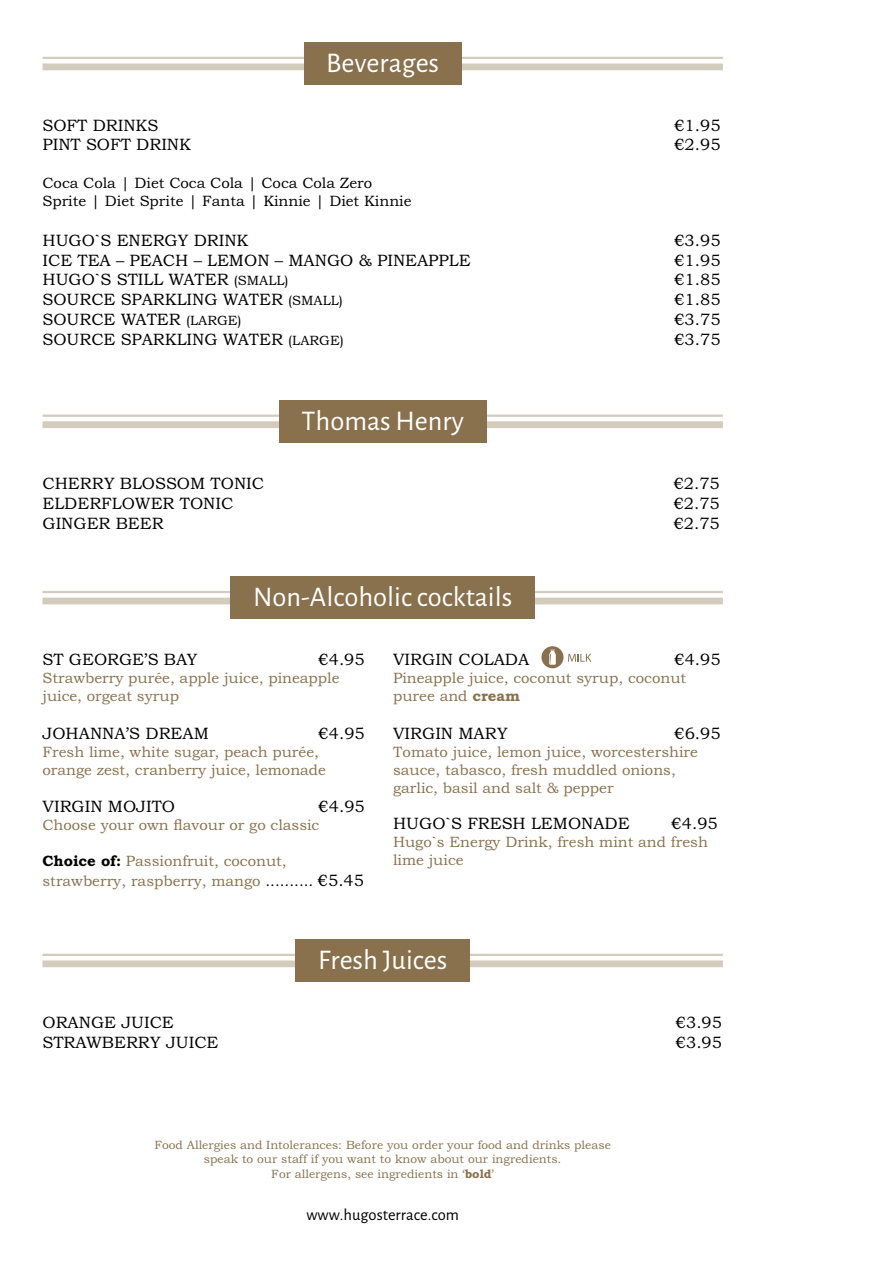
<style>
.page{position:relative;width:893px;height:1263px;background:#fff}
.page>*{position:absolute;margin:0;border:0;box-sizing:border-box;transform-origin:0 0}
.t1{font:28.5px "Alegreya Sans";color:#fff}
.t2{font:16.5px "Bookman Old Style Std";color:#000}
.t3{font:16.5px "Alegreya Sans";color:#000}
.t4{font:15px/18px "Bookman Old Style Std";color:#88714c}
.t5{font:15px/18px "Bookman Old Style Std";color:#000}
.t6{font:12px/14.4px "Bookman Old Style Std";color:#88714c;text-align:center}
.s1{font-size:13.5px}
.s2{font-weight:700;color:#000}
.s3{color:#000}
.s4{font-size:16.5px;color:#000}
.s5{font-weight:700}
</style>
<div class="page">
<hr style="left:43px;top:57px;width:680px;height:2px;background:#d3ccbd">
<div style="left:43px;top:64px;width:680px;height:6px;background:#d3ccbd"></div>
<hr style="left:43px;top:591px;width:680px;height:2px;background:#d3ccbd">
<div style="left:43px;top:598px;width:680px;height:6px;background:#d3ccbd"></div>
<hr style="left:43px;top:954px;width:680px;height:2px;background:#d3ccbd">
<div style="left:43px;top:960px;width:680px;height:7px;background:#d3ccbd"></div>
<hr style="left:43px;top:415px;width:680px;height:2px;background:#d3ccbd">
<div style="left:43px;top:421px;width:680px;height:7px;background:#d3ccbd"></div>
<div style="left:304px;top:43px;width:158px;height:42px;background:#88714c"></div>
<div style="left:231px;top:577px;width:304px;height:42px;background:#88714c"></div>
<div style="left:296px;top:939px;width:174px;height:42px;background:#88714c"></div>
<div style="left:279px;top:400px;width:207px;height:42px;background:#88714c"></div>
<svg style="left:541px;top:646px;width:50px;height:22px"></svg>
<h1 class="t1" style="left:326px;top:43px;width:114px">Beverages</h1>
<p class="t2" style="left:43px;top:116px;width:117px">SOFT DRINKS</p>
<p class="t2" style="left:675px;top:116px;width:47px">€1.95</p>
<p class="t2" style="left:43px;top:135px;width:150px">PINT SOFT DRINK</p>
<p class="t2" style="left:675px;top:135px;width:47px">€2.95</p>
<p class="t5" style="left:43px;top:174px;width:370px">Coca Cola | Diet Coca Cola | Coca Cola Zero<br>Sprite | Diet Sprite | Fanta | Kinnie | Diet Kinnie</p>
<p class="t2" style="left:43px;top:231px;width:207px">HUGO`S ENERGY DRINK</p>
<p class="t2" style="left:675px;top:231px;width:47px">€3.95</p>
<p class="t2" style="left:43px;top:251px;width:430px">ICE TEA – PEACH – LEMON – MANGO &amp; PINEAPPLE</p>
<p class="t2" style="left:675px;top:251px;width:47px">€1.95</p>
<p class="t2" style="left:43px;top:270px;width:248px">HUGO`S STILL WATER <span class="s1">(SMALL)</span></p>
<p class="t2" style="left:675px;top:270px;width:47px">€1.85</p>
<p class="t2" style="left:43px;top:290px;width:302px">SOURCE SPARKLING WATER <span class="s1">(SMALL)</span></p>
<p class="t2" style="left:675px;top:290px;width:47px">€1.85</p>
<p class="t2" style="left:43px;top:310px;width:201px">SOURCE WATER <span class="s1">(LARGE)</span></p>
<p class="t2" style="left:675px;top:310px;width:47px">€3.75</p>
<p class="t2" style="left:43px;top:330px;width:303px">SOURCE SPARKLING WATER <span class="s1">(LARGE)</span></p>
<p class="t2" style="left:675px;top:330px;width:47px">€3.75</p>
<h1 class="t1" style="left:302px;top:401px;width:164px">Thomas Henry</h1>
<p class="t2" style="left:43px;top:474px;width:223px">CHERRY BLOSSOM TONIC</p>
<p class="t2" style="left:674px;top:474px;width:47px">€2.75</p>
<p class="t2" style="left:43px;top:494px;width:192px">ELDERFLOWER TONIC</p>
<p class="t2" style="left:674px;top:494px;width:47px">€2.75</p>
<p class="t2" style="left:43px;top:514px;width:123px">GINGER BEER</p>
<p class="t2" style="left:674px;top:514px;width:47px">€2.75</p>
<h1 class="t1" style="left:253px;top:578px;width:261px">Non-Alcoholic cocktails</h1>
<p class="t2" style="left:43px;top:650px;width:156px">ST GEORGE’S BAY</p>
<p class="t2" style="left:319px;top:650px;width:47px">€4.95</p>
<p class="t4" style="left:43px;top:669px;width:299px">Strawberry purée, apple juice, pineapple juice, orgeat syrup</p>
<p class="t2" style="left:43px;top:723px;width:168px">JOHANNA’S DREAM</p>
<p class="t2" style="left:319px;top:723px;width:47px">€4.95</p>
<p class="t4" style="left:43px;top:742px;width:285px">Fresh lime, white sugar, peach purée, orange zest, cranberry juice, lemonade</p>
<p class="t2" style="left:43px;top:797px;width:134px">VIRGIN MOJITO</p>
<p class="t2" style="left:319px;top:797px;width:47px">€4.95</p>
<p class="t4" style="left:43px;top:816px;width:278px">Choose your own flavour or go classic</p>
<p class="t4" style="left:43px;top:851px;width:323px;line-height:19.8px"><span class="s2">Choice of:</span> Passionfruit, coconut, strawberry, raspberry, mango <span class="s3">..........</span> <span class="s4">€5.45</span></p>
<p class="t2" style="left:393px;top:650px;width:138px">VIRGIN COLADA</p>
<p class="t2" style="left:675px;top:650px;width:47px">€4.95</p>
<p class="t4" style="left:393px;top:669px;width:295px">Pineapple juice, coconut syrup, coconut puree and <span class="s5">cream</span></p>
<p class="t2" style="left:393px;top:723px;width:116px">VIRGIN MARY</p>
<p class="t2" style="left:675px;top:723px;width:47px">€6.95</p>
<p class="t4" style="left:393px;top:742px;width:306px">Tomato juice, lemon juice, worcestershire sauce, tabasco, fresh muddled onions, garlic, basil and salt &amp; pepper</p>
<p class="t2" style="left:393px;top:813px;width:238px">HUGO`S FRESH LEMONADE</p>
<p class="t2" style="left:672px;top:813px;width:47px">€4.95</p>
<p class="t4" style="left:393px;top:832px;width:316px">Hugo`s Energy Drink, fresh mint and fresh lime juice</p>
<h1 class="t1" style="left:318px;top:940px;width:131px">Fresh Juices</h1>
<p class="t2" style="left:43px;top:1013px;width:133px">ORANGE JUICE</p>
<p class="t2" style="left:676px;top:1013px;width:47px">€3.95</p>
<p class="t2" style="left:43px;top:1033px;width:177px">STRAWBERRY JUICE</p>
<p class="t2" style="left:676px;top:1033px;width:47px">€3.95</p>
<p class="t6" style="left:155px;top:1137px;width:458px">Food Allergies and Intolerances: Before you order your food and drinks please speak to our staff if you want to know about our ingredients.<br>For allergens, see ingredients in ‘<span class="s5">bold</span>’</p>
<p class="t3" style="left:306px;top:1204px;width:154px">www.hugosterrace.com</p>
</div>
